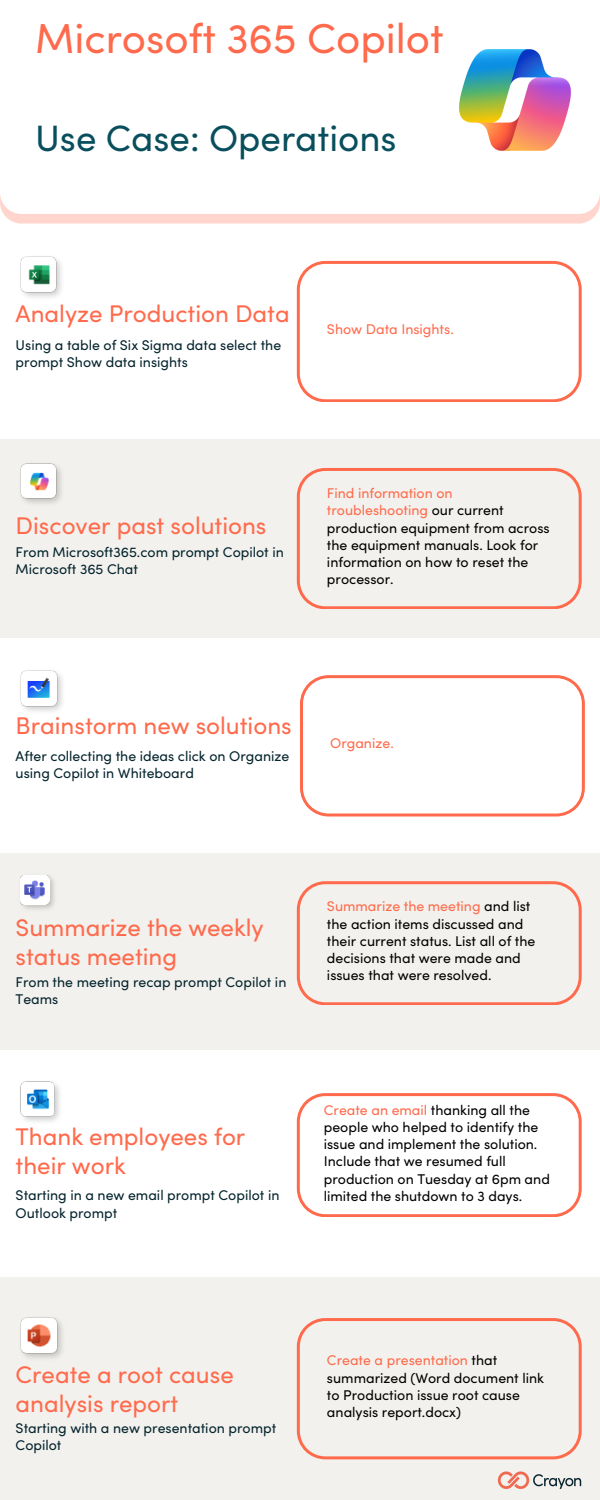
<style>
.page{position:relative;width:600px;height:1500px;background:#fff}
.page>*{position:absolute;margin:0;border:0;box-sizing:border-box;transform-origin:0 0}
.t1{font:42px "Sofia Pro";color:#ff6a4c}
.t2{font:36.8px "Sofia Pro";color:#094e5d}
.t3{font:24.2px/29.2px "Sofia Pro";color:#ff6a4c}
.t4{font:14.1px/17.2px "Sofia Pro";color:#000}
.t5{font:14.1px/17.2px "Sofia Pro";color:#04242d}
.t6{font:14.1px "Sofia Pro";color:#ff6a4c}
.s1{color:#ff6a4c}
</style>
<div class="page">
<svg style="left:4px;top:214px;width:592px;height:10px;background:#ffd7cf"></svg>
<img style="left:459px;top:49px;width:112px;height:102px">
<div style="left:0;top:440px;width:600px;height:198px;background:#f2f1ed"></div>
<div style="left:0;top:854px;width:600px;height:196px;background:#f2f1ed"></div>
<div style="left:0;top:1277px;width:600px;height:223px;background:#f2f1ed"></div>
<img style="left:20px;top:1317px;width:43px;height:42px">
<img style="left:20px;top:463px;width:42px;height:41px">
<img style="left:20px;top:875px;width:35px;height:35px">
<img style="left:20px;top:256px;width:42px;height:42px">
<img style="left:20px;top:670px;width:43px;height:42px">
<svg style="left:297px;top:261px;width:285px;height:141px"></svg>
<svg style="left:297px;top:468px;width:285px;height:141px"></svg>
<svg style="left:300px;top:675px;width:285px;height:141px"></svg>
<svg style="left:297px;top:1093px;width:285px;height:124px"></svg>
<svg style="left:297px;top:1318px;width:285px;height:141px"></svg>
<img style="left:20px;top:1081px;width:40px;height:41px">
<svg style="left:297px;top:881px;width:285px;height:124px"></svg>
<img style="left:497px;top:1471px;width:85px;height:18px">
<p class="t1" style="left:35px;top:23px;width:410px">Microsoft 365 Copilot</p>
<p class="t2" style="left:35px;top:125px;width:363px">Use Case: Operations</p>
<p class="t3" style="left:16px;top:302px;width:276px">Analyze Production Data</p>
<p class="t5" style="left:16px;top:338px;width:267px">Using a table of Six Sigma data select the prompt Show data insights</p>
<p class="t6" style="left:327px;top:324px;width:128px">Show Data Insights.</p>
<p class="t3" style="left:16px;top:513px;width:252px">Discover past solutions</p>
<p class="t5" style="left:16px;top:545px;width:270px">From Microsoft365.com prompt Copilot in<br>Microsoft 365 Chat</p>
<p class="t4" style="left:327px;top:486px;width:224px"><span class="s1">Find information on troubleshooting</span> our current production equipment from across the equipment manuals. Look for information on how to reset the processor.</p>
<p class="t3" style="left:16px;top:713px;width:278px">Brainstorm new solutions</p>
<p class="t5" style="left:16px;top:749px;width:275px">After collecting the ideas click on Organize using Copilot in Whiteboard</p>
<p class="t6" style="left:330px;top:738px;width:65px">Organize.</p>
<p class="t3" style="left:16px;top:915px;width:250px">Summarize the weekly status meeting</p>
<p class="t5" style="left:16px;top:975px;width:272px">From the meeting recap prompt Copilot in<br>Teams</p>
<p class="t4" style="left:327px;top:899px;width:210px"><span class="s1">Summarize the meeting</span> and list the action items discussed and their current status. List all of the decisions that were made and issues that were resolved.</p>
<p class="t3" style="left:16px;top:1124px;width:231px">Thank employees for their work</p>
<p class="t5" style="left:16px;top:1188px;width:265px">Starting in a new email prompt Copilot in<br>Outlook prompt</p>
<p class="t4" style="left:324px;top:1103px;width:228px"><span class="s1">Create an email</span> thanking all the people who helped to identify the issue and implement the solution.<br>Include that we resumed full production on Tuesday at 6pm and limited the shutdown to 3 days.</p>
<p class="t3" style="left:16px;top:1363px;width:220px">Create a root cause analysis report</p>
<p class="t4" style="left:327px;top:1353px;width:219px"><span class="s1">Create a presentation</span> that summarized (Word document link to Production issue root cause analysis report.docx)</p>
<p class="t5" style="left:16px;top:1421px;width:262px">Starting with a new presentation prompt<br>Copilot</p>
</div>
